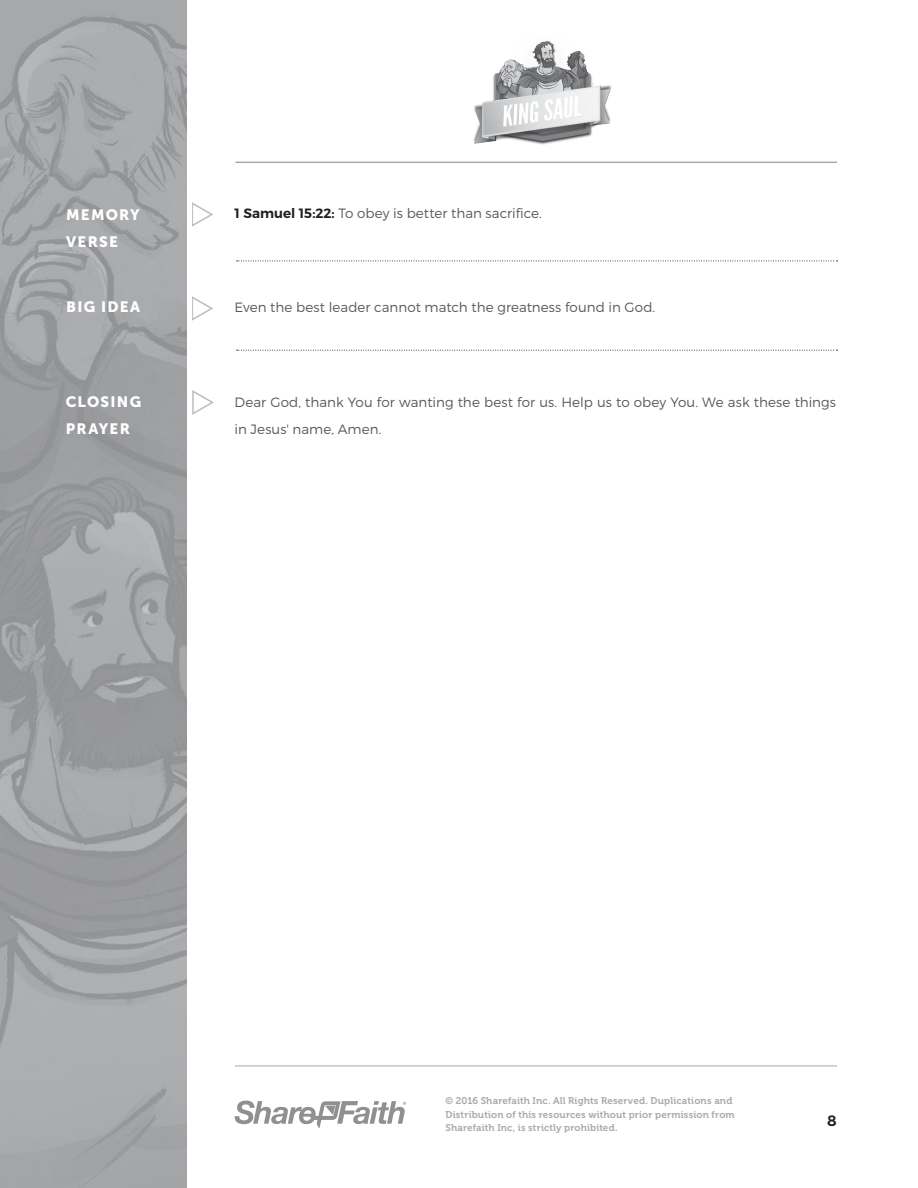
<style>
.page{position:relative;width:918px;height:1188px;background:#fff}
.page>*{position:absolute;margin:0;border:0;box-sizing:border-box;transform-origin:0 0}
.side-bar_Headings{font:15px "Museo Sans 900";letter-spacing:.085em;color:#fff}
.t1{font:600 15px "Montserrat";color:#231f20}
.Bold-First-Paragraph{font:300 13.5px/27px "Montserrat";color:#58595b}
.Mem_Verse_Paragraph{font:300 13.5px "Montserrat";color:#58595b}
.t2{font:9.75px/13.5px "Museo 700";letter-spacing:.015em;color:#a7a9ac}
.s1{font-weight:600;color:#231f20}
</style>
<div class="page">
<img style="left:0;top:0;width:187px;height:1188px">
<hr style="left:235px;top:1066px;width:602px;height:1px;background:#a7a9ac">
<svg style="left:235px;top:1101px;width:171px;height:27px"></svg>
<img style="left:473px;top:41px;width:139px;height:104px">
<hr style="left:235px;top:162px;width:602px;height:1px;background:#a7a9ac">
<svg style="left:237px;top:261px;width:601px;height:1px"></svg>
<svg style="left:237px;top:350px;width:601px;height:1px"></svg>
<p class="side-bar_Headings" style="left:66px;top:206px;width:75px">MEMORY</p>
<p class="side-bar_Headings" style="left:66px;top:233px;width:53px">VERSE</p>
<p class="Mem_Verse_Paragraph" style="left:235px;top:205px;width:309px"><span class="s1">1 Samuel 15:22:</span> To obey is better than sacrifice.</p>
<p class="side-bar_Headings" style="left:66px;top:298px;width:76px">BIG IDEA</p>
<p class="Bold-First-Paragraph" style="left:235px;top:294px;width:422px">Even the best leader cannot match the greatness found in God.</p>
<p class="side-bar_Headings" style="left:66px;top:393px;width:77px">CLOSING</p>
<p class="side-bar_Headings" style="left:66px;top:420px;width:66px">PRAYER</p>
<p class="Bold-First-Paragraph" style="left:235px;top:388px;width:603px">Dear God, thank You for wanting the best for us. Help us to obey You. We ask these things in Jesus' name, Amen.</p>
<p class="t2" style="left:446px;top:1094px;width:291px">© 2016 Sharefaith Inc. All Rights Reserved. Duplications and<br>Distribution of this resources without prior permission from<br>Sharefaith Inc, is strictly prohibited.</p>
<h1 class="t1" style="left:827px;top:1112px;width:11px">8</h1>
</div>
